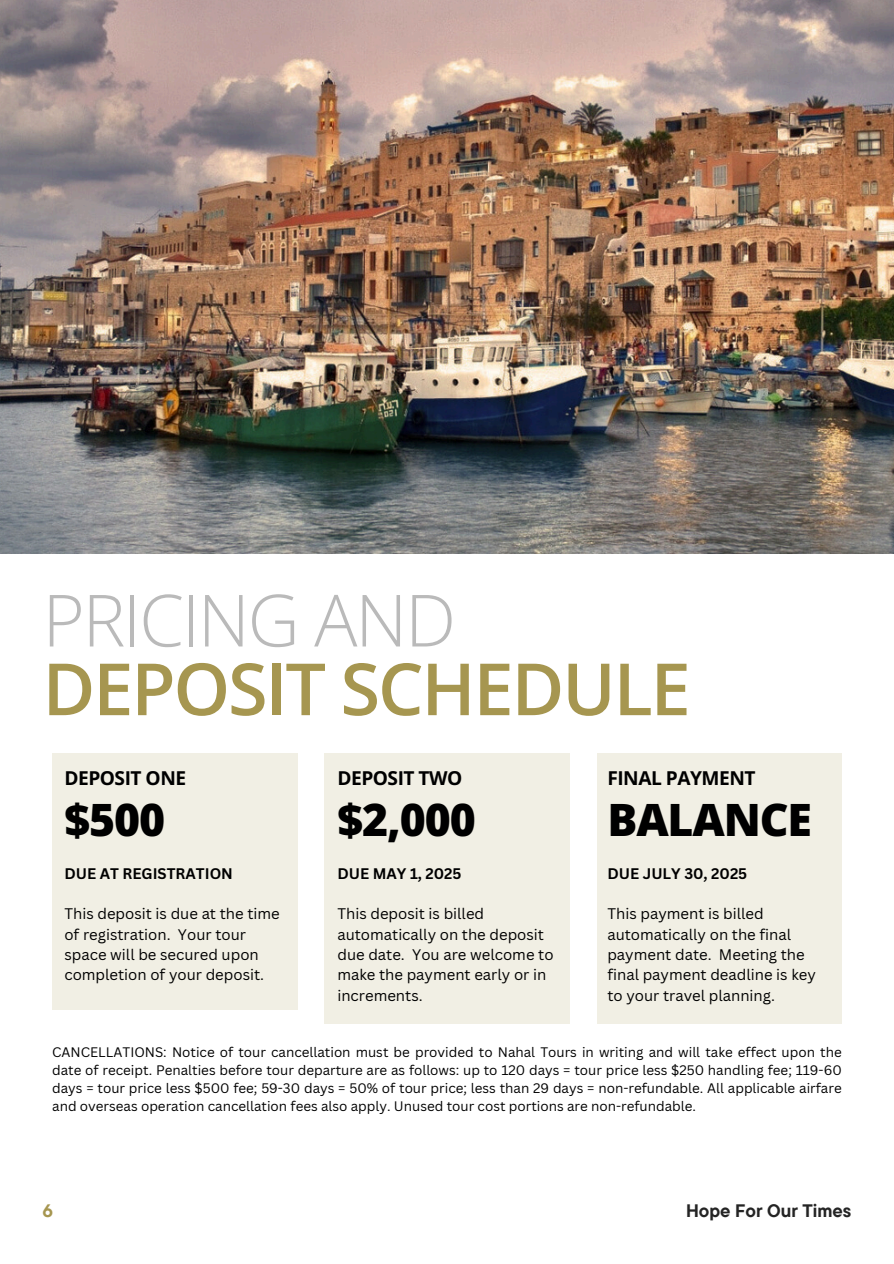
<style>
.page{position:relative;width:894px;height:1264px;background:#fff}
.page>*{position:absolute;margin:0;border:0;box-sizing:border-box;transform-origin:0 0}
.t1{font:600 72px/68.7px "Open Sans";letter-spacing:-.03em;color:#a69650}
.t2{font:800 44.55px "Open Sans";letter-spacing:-.025em;color:#000}
.t3{font:700 19.05px "Open Sans";letter-spacing:-.025em;color:#000}
.t4{font:700 18px "TT Commons Pro";color:#242424}
.t5{font:700 18px "TT Commons Pro";color:#a69650}
.t6{font:14.85px/20.2px "Canva Sans";color:#000}
.t7{font:700 14.85px "Canva Sans";color:#000}
.t8{font:13.35px/17.9px "Canva Sans";color:#000;text-align:justify}
.s1{font-weight:300;color:#bababa}
</style>
<div class="page">
<img style="left:0;top:0;width:893px;height:553px">
<div style="left:52px;top:753px;width:245px;height:256px;background:#f1efe4"></div>
<div style="left:324px;top:753px;width:246px;height:270px;background:#f1efe4"></div>
<div style="left:597px;top:753px;width:244px;height:270px;background:#f1efe4"></div>
<h4 class="t1" style="left:43px;top:584px;width:649px"><span class="s1">PRICING AND<br></span>DEPOSIT SCHEDULE</h4>
<h3 class="t3" style="left:64px;top:764px;width:123px">DEPOSIT ONE</h3>
<h6 class="t2" style="left:64px;top:788px;width:102px">$500</h6>
<p class="t7" style="left:64px;top:863px;width:170px">DUE AT REGISTRATION</p>
<h4 class="t6" style="left:64px;top:903px;width:217px">This deposit is due at the time of registration. Your tour space will be secured upon completion of your deposit.</h4>
<h3 class="t3" style="left:337px;top:764px;width:126px">DEPOSIT TWO</h3>
<h6 class="t2" style="left:337px;top:788px;width:140px">$2,000</h6>
<p class="t7" style="left:337px;top:863px;width:126px">DUE MAY 1, 2025</p>
<h4 class="t6" style="left:337px;top:903px;width:218px">This deposit is billed automatically on the deposit due date. You are welcome to make the payment early or in increments.</h4>
<h2 class="t3" style="left:607px;top:764px;width:150px">FINAL PAYMENT</h2>
<h6 class="t2" style="left:607px;top:788px;width:206px">BALANCE</h6>
<p class="t7" style="left:607px;top:863px;width:141px">DUE JULY 30, 2025</p>
<p class="t6" style="left:607px;top:903px;width:210px">This payment is billed automatically on the final payment date. Meeting the final payment deadline is key to your travel planning.</p>
<p class="t8" style="left:52px;top:1042px;width:790px">CANCELLATIONS: Notice of tour cancellation must be provided to Nahal Tours in writing and will take effect upon the date of receipt. Penalties before tour departure are as follows: up to 120 days = tour price less $250 handling fee; 119-60 days = tour price less $500 fee; 59-30 days = 50% of tour price; less than 29 days = non-refundable. All applicable airfare and overseas operation cancellation fees also apply. Unused tour cost portions are non-refundable.</p>
<p class="t5" style="left:43px;top:1198px;width:12px">6</p>
<h1 class="t4" style="left:686px;top:1198px;width:167px">Hope For Our Times</h1>
</div>
